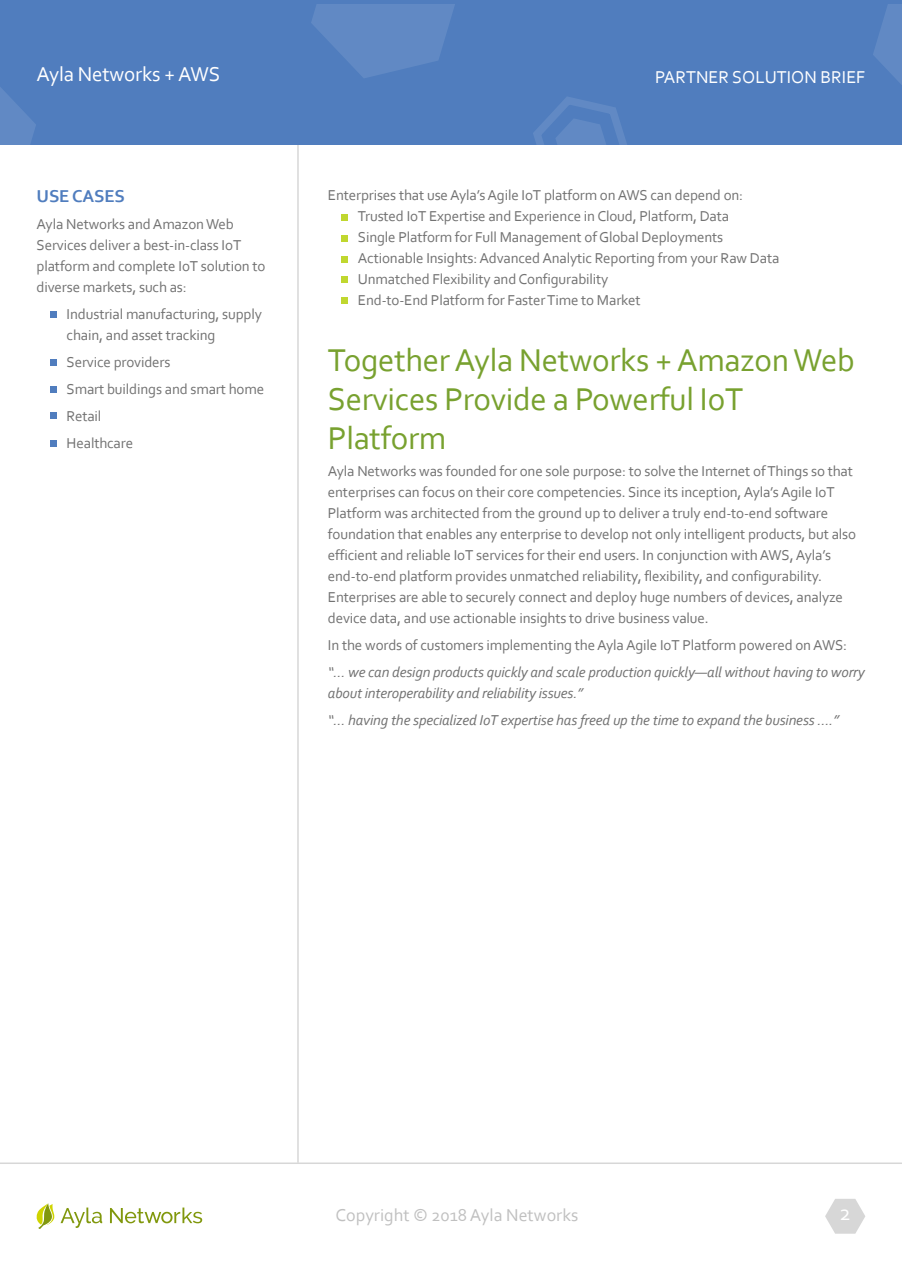
<style>
.page{position:relative;width:902px;height:1272px;background:#fff}
.page>*{position:absolute;margin:0;border:0;box-sizing:border-box;transform-origin:0 0}
.t1{font:33px/39px "Corbel";letter-spacing:-.01em;color:#78a12f}
.t2{font:22.5px "Corbel";color:#fff}
.t3{font:21px "Corbel";letter-spacing:-.01em;color:#fff}
.t4{font:18px "Corbel";color:#c0c0c0}
.t5{font:18px "Corbel";color:#fff}
.t6{font:700 18px "Corbel";letter-spacing:-.01em;color:#507dbe}
.t7{font:15px/21px "Corbel";letter-spacing:-.01em;color:#727272}
.t8{font:italic 15px/21px "Corbel";letter-spacing:-.01em;color:#727272}
</style>
<div class="page">
<svg style="left:36px;top:1203px;width:18px;height:25px"></svg>
<svg style="left:61px;top:1207px;width:41px;height:20px"></svg>
<svg style="left:110px;top:1207px;width:92px;height:16px"></svg>
<hr style="left:0;top:1162px;width:901px;height:1px;background:#d7d7d7">
<hr style="left:297px;top:144px;width:2px;height:1018px;background:#d7d7d7">
<div style="left:0;top:0;width:901px;height:144px;background:#507dbe"></div>
<svg style="left:825px;top:1199px;width:40px;height:34px"></svg>
<svg style="left:341px;top:214px;width:6px;height:6px"></svg>
<svg style="left:341px;top:235px;width:6px;height:6px"></svg>
<svg style="left:341px;top:256px;width:6px;height:6px"></svg>
<svg style="left:341px;top:277px;width:6px;height:6px"></svg>
<svg style="left:341px;top:298px;width:6px;height:6px"></svg>
<svg style="left:50px;top:312px;width:6px;height:6px"></svg>
<svg style="left:50px;top:387px;width:6px;height:6px"></svg>
<svg style="left:50px;top:359px;width:6px;height:6px"></svg>
<svg style="left:50px;top:413px;width:6px;height:6px"></svg>
<svg style="left:50px;top:440px;width:6px;height:6px"></svg>
<svg style="left:533px;top:97px;width:97px;height:48px"></svg>
<svg style="left:311px;top:4px;width:144px;height:74px"></svg>
<svg style="left:873px;top:4px;width:28px;height:80px"></svg>
<svg style="left:0;top:87px;width:36px;height:58px"></svg>
<h3 class="t3" style="left:37px;top:61px;width:185px">Ayla Networks + AWS</h3>
<p class="t5" style="left:655px;top:66px;width:212px">PARTNER SOLUTION BRIEF</p>
<p class="t6" style="left:37px;top:185px;width:90px">USE CASES</p>
<p class="t7" style="left:37px;top:213px;width:230px">Ayla Networks and Amazon Web<br>Services deliver a best-in-class IoT platform and complete IoT solution to diverse markets, such as:</p>
<p class="t7" style="left:67px;top:303px;width:197px">Industrial manufacturing, supply chain, and asset tracking</p>
<p class="t7" style="left:67px;top:348px;width:199px;line-height:27px">Service providers<br>Smart buildings and smart home<br>Retail<br>Healthcare</p>
<p class="t7" style="left:358px;top:184px;width:423px;text-indent:-30px">Enterprises that use Ayla’s Agile IoT platform on AWS can depend on:<br>Trusted IoT Expertise and Experience in Cloud, Platform, Data<br>Single Platform for Full Management of Global Deployments Actionable Insights: Advanced Analytic Reporting from your Raw Data Unmatched Flexibility and Configurability<br>End-to-End Platform for Faster Time to Market</p>
<h1 class="t1" style="left:328px;top:339px;width:528px">Together Ayla Networks + Amazon Web<br>Services Provide a Powerful IoT<br>Platform</h1>
<p class="t7" style="left:328px;top:460px;width:529px">Ayla Networks was founded for one sole purpose: to solve the Internet of Things so that enterprises can focus on their core competencies. Since its inception, Ayla’s Agile IoT Platform was architected from the ground up to deliver a truly end-to-end software foundation that enables any enterprise to develop not only intelligent products, but also efficient and reliable IoT services for their end users. In conjunction with AWS, Ayla’s end-to-end platform provides unmatched reliability, flexibility, and configurability.<br>Enterprises are able to securely connect and deploy huge numbers of devices, analyze device data, and use actionable insights to drive business value.</p>
<p class="t7" style="left:328px;top:634px;width:520px">In the words of customers implementing the Ayla Agile IoT Platform powered on AWS:</p>
<p class="t8" style="left:328px;top:661px;width:538px">“… we can design products quickly and scale production quickly—all without having to worry about interoperability and reliability issues.”</p>
<p class="t8" style="left:328px;top:709px;width:512px">“… having the specialized IoT expertise has freed up the time to expand the business ….”</p>
<p class="t4" style="left:335px;top:1203px;width:244px">Copyright © 2018 Ayla Networks</p>
<h2 class="t2" style="left:839px;top:1198px;width:13px">2</h2>
</div>
